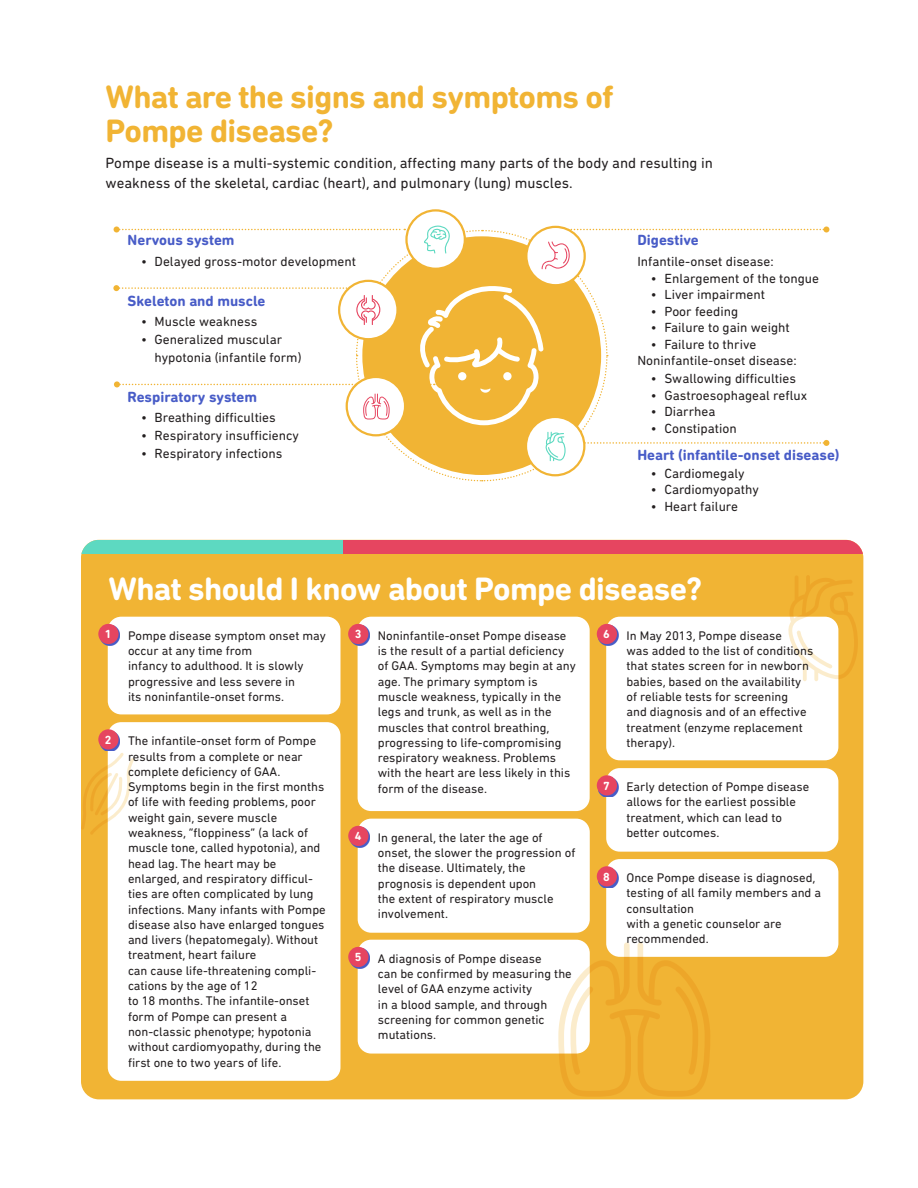
<style>
.page{position:relative;width:918px;height:1188px;background:#fff}
.page>*{position:absolute;margin:0;border:0;box-sizing:border-box;transform-origin:0 0}
.headline{font:700 33px/34.5px "DIN Next Rounded LT Pro";letter-spacing:-.02em;color:#f1b434}
.headline-2{font:700 33px "DIN Next Rounded LT Pro";letter-spacing:-.02em;color:#fff}
.t1{font:15px/19.5px "DIN Next Rounded LT Pro";color:#231f20}
.blue_list_header{font:700 15px "DIN Next Rounded LT Pro";color:#485cc7}
.blue_list_header-2{font:13.5px/18px "DIN Next Rounded LT Pro";color:#231f20}
.white_box_text{font:12.75px/15.3px "DIN Next Rounded LT Pro";color:#231f20}
.t2{font:700 12px "DIN Next Rounded LT Pro";color:#fff}
</style>
<div class="page">
<div style="left:81px;top:540px;width:782px;height:559px;background:#f1b434;border-radius:18px"></div>
<div style="left:81px;top:540px;width:472px;height:13px;background:#5dd9c1"></div>
<div style="left:343px;top:540px;width:520px;height:13px;background:#e64560"></div>
<div style="left:358px;top:819px;width:232px;height:114px;background:#fff;border-radius:14px"></div>
<svg style="left:352px;top:827px;width:18px;height:21px"></svg>
<div style="left:348px;top:826px;width:20px;height:20px;background:#e64560;border-radius:50%"></div>
<div style="left:358px;top:940px;width:232px;height:114px;background:#fff;border-radius:14px"></div>
<svg style="left:352px;top:948px;width:18px;height:21px"></svg>
<div style="left:348px;top:947px;width:20px;height:20px;background:#e64560;border-radius:50%"></div>
<div style="left:606px;top:768px;width:232px;height:84px;background:#fff;border-radius:14px"></div>
<svg style="left:598px;top:777px;width:21px;height:20px"></svg>
<div style="left:597px;top:775px;width:20px;height:21px;background:#e64560;border-radius:50%"></div>
<div style="left:606px;top:859px;width:232px;height:98px;background:#fff;border-radius:14px"></div>
<svg style="left:598px;top:870px;width:21px;height:18px"></svg>
<div style="left:597px;top:866px;width:20px;height:20px;background:#e64560;border-radius:50%"></div>
<div style="left:606px;top:617px;width:232px;height:143px;background:#fff;border-radius:14px"></div>
<svg style="left:598px;top:625px;width:21px;height:21px"></svg>
<div style="left:597px;top:624px;width:20px;height:20px;background:#e64560;border-radius:50%"></div>
<svg style="left:406px;top:210px;width:59px;height:59px"></svg>
<svg style="left:558px;top:942px;width:152px;height:154px"></svg>
<svg style="left:788px;top:575px;width:70px;height:106px"></svg>
<div style="left:108px;top:722px;width:232px;height:359px;background:#fff;border-radius:14px"></div>
<svg style="left:100px;top:732px;width:20px;height:19px"></svg>
<div style="left:98px;top:729px;width:21px;height:21px;background:#e64560;border-radius:50%"></div>
<div style="left:108px;top:617px;width:232px;height:97px;background:#fff;border-radius:14px"></div>
<svg style="left:100px;top:625px;width:20px;height:21px"></svg>
<div style="left:98px;top:624px;width:21px;height:20px;background:#e64560;border-radius:50%"></div>
<svg style="left:113px;top:226px;width:716px;height:256px"></svg>
<div style="left:358px;top:617px;width:232px;height:194px;background:#fff;border-radius:14px"></div>
<svg style="left:352px;top:625px;width:18px;height:21px"></svg>
<div style="left:348px;top:624px;width:20px;height:20px;background:#e64560;border-radius:50%"></div>
<svg style="left:81px;top:753px;width:53px;height:82px"></svg>
<p class="headline" style="left:106px;top:79px;width:510px">What are the signs and symptoms of<br>Pompe disease?</p>
<p class="t1" style="left:106px;top:153px;width:609px">Pompe disease is a multi-systemic condition, affecting many parts of the body and resulting in weakness of the skeletal, cardiac (heart), and pulmonary (lung) muscles.</p>
<p class="blue_list_header" style="left:128px;top:232px;width:108px">Nervous system</p>
<p class="blue_list_header-2" style="left:141px;top:252px;width:216px">• Delayed gross-motor development</p>
<p class="blue_list_header" style="left:128px;top:292px;width:139px">Skeleton and muscle</p>
<p class="blue_list_header-2" style="left:141px;top:312px;width:118px">• Muscle weakness</p>
<p class="blue_list_header-2" style="left:155px;top:330px;width:148px;text-indent:-14px">• Generalized muscular hypotonia (infantile form)</p>
<p class="blue_list_header" style="left:128px;top:388px;width:131px">Respiratory system</p>
<p class="blue_list_header-2" style="left:141px;top:409px;width:136px">• Breathing difficulties</p>
<p class="blue_list_header-2" style="left:141px;top:427px;width:159px">• Respiratory insufficiency</p>
<p class="blue_list_header-2" style="left:141px;top:445px;width:143px">• Respiratory infections</p>
<p class="blue_list_header" style="left:637px;top:232px;width:63px">Digestive</p>
<p class="blue_list_header-2" style="left:637px;top:253px;width:138px">Infantile-onset disease:</p>
<p class="blue_list_header-2" style="left:651px;top:269px;width:170px">• Enlargement of the tongue</p>
<p class="blue_list_header-2" style="left:651px;top:286px;width:116px">• Liver impairment</p>
<p class="blue_list_header-2" style="left:651px;top:302px;width:89px">• Poor feeding</p>
<p class="blue_list_header-2" style="left:651px;top:319px;width:140px">• Failure to gain weight</p>
<p class="blue_list_header-2" style="left:651px;top:335px;width:107px">• Failure to thrive</p>
<p class="blue_list_header-2" style="left:637px;top:352px;width:161px">Noninfantile-onset disease:</p>
<p class="blue_list_header-2" style="left:651px;top:370px;width:147px">• Swallowing difficulties</p>
<p class="blue_list_header-2" style="left:651px;top:386px;width:158px">• Gastroesophageal reflux</p>
<p class="blue_list_header-2" style="left:651px;top:403px;width:66px">• Diarrhea</p>
<p class="blue_list_header-2" style="left:651px;top:419px;width:87px">• Constipation</p>
<p class="blue_list_header" style="left:637px;top:446px;width:204px">Heart (infantile-onset disease)</p>
<p class="blue_list_header-2" style="left:651px;top:464px;width:95px">• Cardiomegaly</p>
<p class="blue_list_header-2" style="left:651px;top:481px;width:109px">• Cardiomyopathy</p>
<p class="blue_list_header-2" style="left:651px;top:497px;width:89px">• Heart failure</p>
<p class="headline-2" style="left:108px;top:569px;width:595px">What should I know about Pompe disease?</p>
<p class="t2" style="left:105px;top:627px;width:8px">1</p>
<p class="t2" style="left:105px;top:733px;width:8px">2</p>
<p class="white_box_text" style="left:128px;top:628px;width:199px">Pompe disease symptom onset may occur at any time from</p>
<p class="white_box_text" style="left:128px;top:658px;width:177px">infancy to adulthood. It is slowly progressive and less severe in</p>
<p class="white_box_text" style="left:128px;top:689px;width:158px">its noninfantile-onset forms.</p>
<p class="white_box_text" style="left:128px;top:733px;width:199px">The infantile-onset form of Pompe results from a complete or near complete deficiency of GAA.<br>Symptoms begin in the first months of life with feeding problems, poor weight gain, severe muscle weakness, “floppiness” (a lack of muscle tone, called hypotonia), and head lag. The heart may be enlarged, and respiratory difficul&shy;ties are often complicated by lung infections. Many infants with Pompe disease also have enlarged tongues and livers (hepatomegaly). Without treatment, heart failure<br>can cause life-threatening compli&shy;cations by the age of 12<br>to 18 months. The infantile-onset</p>
<p class="white_box_text" style="left:128px;top:1009px;width:161px">form of Pompe can present a</p>
<p class="white_box_text" style="left:128px;top:1024px;width:185px">non-classic phenotype; hypotonia</p>
<p class="white_box_text" style="left:128px;top:1039px;width:195px">without cardiomyopathy, during the</p>
<p class="white_box_text" style="left:128px;top:1054px;width:155px">first one to two years of life.</p>
<p class="t2" style="left:355px;top:627px;width:8px">3</p>
<p class="t2" style="left:355px;top:829px;width:8px">4</p>
<p class="white_box_text" style="left:378px;top:628px;width:199px">Noninfantile-onset Pompe disease is the result of a partial deficiency of GAA. Symptoms may begin at any age. The primary symptom is muscle weakness, typically in the legs and trunk, as well as in the muscles that control breathing, progressing to life-compromising respiratory weakness. Problems with the heart are less likely in this form of the disease.</p>
<p class="white_box_text" style="left:378px;top:830px;width:199px">In general, the later the age of onset, the slower the progression of the disease. Ultimately, the prognosis is dependent upon<br>the extent of respiratory muscle involvement.</p>
<p class="t2" style="left:603px;top:627px;width:8px">6</p>
<p class="white_box_text" style="left:626px;top:628px;width:188px">In May 2013, Pompe disease<br>was added to the list of conditions that states screen for in newborn babies, based on the availability of reliable tests for screening<br>and diagnosis and of an effective treatment (enzyme replacement therapy).</p>
<p class="t2" style="left:603px;top:779px;width:8px">7</p>
<p class="white_box_text" style="left:626px;top:779px;width:184px">Early detection of Pompe disease allows for the earliest possible treatment, which can lead to better outcomes.</p>
<p class="t2" style="left:603px;top:870px;width:8px">8</p>
<p class="white_box_text" style="left:626px;top:870px;width:196px">Once Pompe disease is diagnosed, testing of all family members and a consultation<br>with a genetic counselor are recommended.</p>
<p class="t2" style="left:355px;top:950px;width:8px">5</p>
<p class="white_box_text" style="left:378px;top:951px;width:195px">A diagnosis of Pompe disease<br>can be confirmed by measuring the level of GAA enzyme activity<br>in a blood sample, and through screening for common genetic mutations.</p>
</div>
